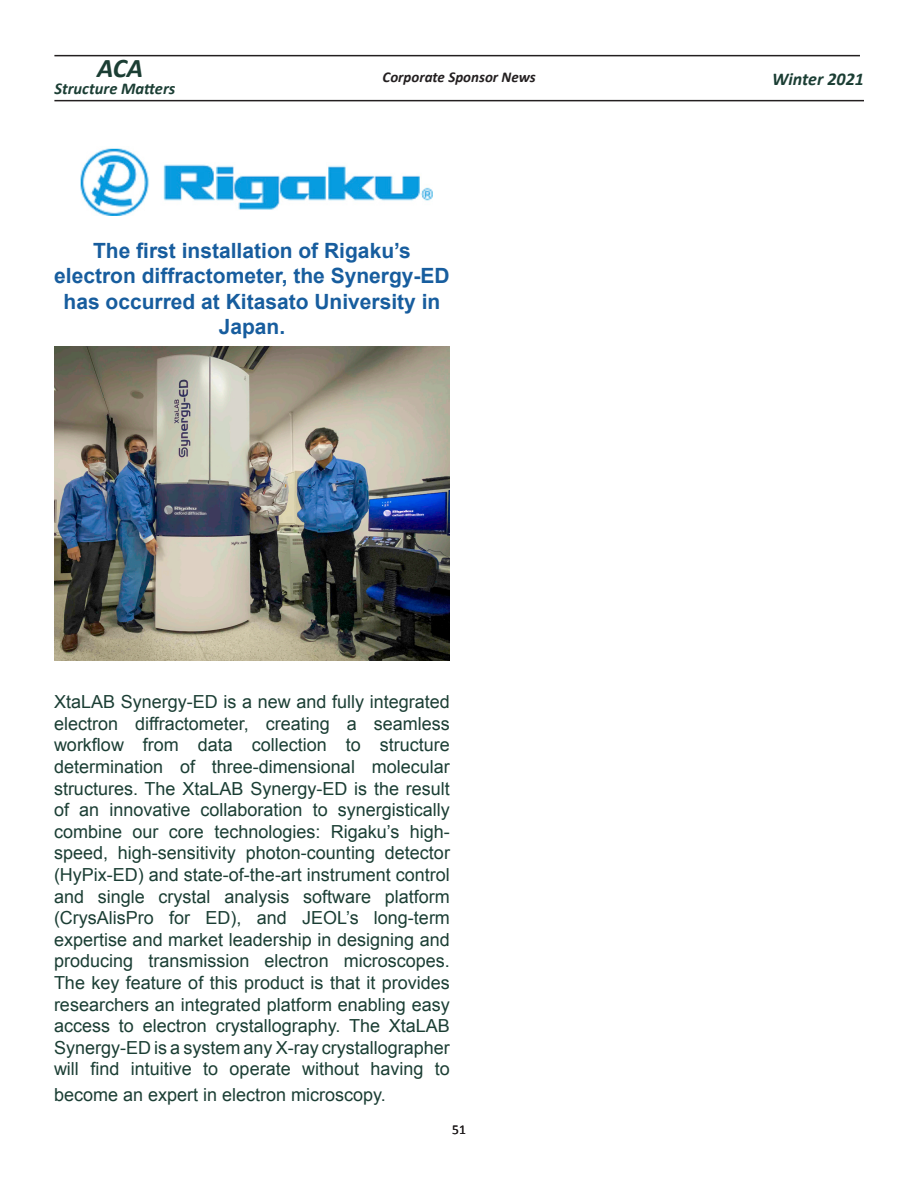
<style>
.page{position:relative;width:918px;height:1188px;background:#fff}
.page>*{position:absolute;margin:0;border:0;box-sizing:border-box;transform-origin:0 0}
.t1{font:italic 700 27px "Calibri";color:#1b3e34}
.t2{font:700 21px/25.2px "Arial";color:#175d9e;text-align:center}
.t3{font:18px/21.6px "Arial";color:#1b3e34;text-align:justify}
.t4{font:italic 700 18px "Calibri";color:#1b3e34}
.t5{font:italic 700 16.5px "Calibri";color:#1b3e34}
.TOC_no-marker{font:italic 700 15px "Calibri";color:#231f20}
.t6{font:13.5px "Calibri";color:#231f20}
</style>
<div class="page">
<hr style="left:54px;top:100px;width:810px;height:1px;background:#231f20">
<hr style="left:54px;top:55px;width:806px;height:1px;background:#231f20">
<img style="left:80px;top:148px;width:353px;height:68px">
<img style="left:54px;top:347px;width:396px;height:314px">
<h1 class="t1" style="left:97px;top:51px;width:48px">ACA</h1>
<p class="t5" style="left:54px;top:78px;width:122px">Structure Matters</p>
<p class="TOC_no-marker" style="left:383px;top:68px;width:155px">Corporate Sponsor News</p>
<p class="t2" style="left:54px;top:239px;width:397px">The first installation of Rigaku’s electron diffractometer, the Synergy-ED has occurred at Kitasato University in<br>Japan.</p>
<p class="t3" style="left:54px;top:691px;width:397px">XtaLAB Synergy-ED is a new and fully integrated electron diffractometer, creating a seamless workflow from data collection to structure determination of three-dimensional molecular structures. The XtaLAB Synergy-ED is the result of an innovative collaboration to synergistically combine our core technologies: Rigaku’s high&shy;speed, high-sensitivity photon-counting detector (HyPix-ED) and state-of-the-art instrument control and single crystal analysis software platform (CrysAlisPro for ED), and JEOL’s long-term expertise and market leadership in designing and producing transmission electron microscopes.<br>The key feature of this product is that it provides researchers an integrated platform enabling easy access to electron crystallography. The XtaLAB Synergy-ED is a system any X-ray crystallographer will find intuitive to operate without having to</p>
<p class="t3" style="left:54px;top:1084px;width:333px">become an expert in electron microscopy.</p>
<p class="t6" style="left:452px;top:1121px;width:15px">51</p>
<p class="t4" style="left:772px;top:67px;width:93px">Winter 2021</p>
</div>
